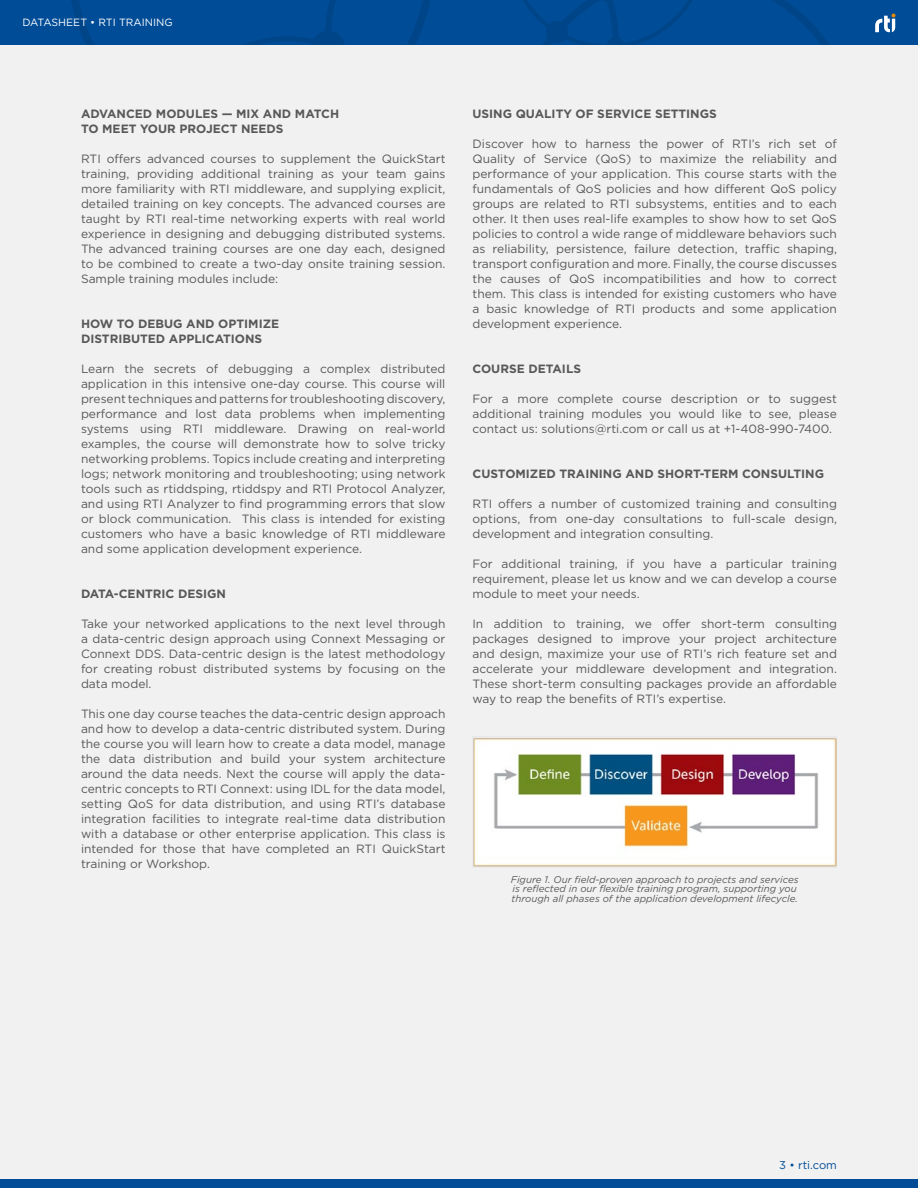
<style>
.page{position:relative;width:918px;height:1188px;background:#f1f1f2}
.page>*{position:absolute;margin:0;border:0;box-sizing:border-box;transform-origin:0 0}
.t1{font:12px/15px "Gotham";color:#585858;text-align:justify}
.t2{font:700 12px/15px "Gotham";color:#585858}
.t3{font:11.25px "Gotham";color:#004c97}
.t4{font:10.5px "Gotham";color:#fff}
.t5{font:italic 9.75px/9.8px "Gotham";color:#585858}
</style>
<div class="page">
<div style="left:0;top:1179px;width:918px;height:9px;background:#004c97"></div>
<div style="left:0;top:0;width:918px;height:45px;background:#004c97"></div>
<svg style="left:71px;top:0;width:825px;height:45px"></svg>
<img style="left:473px;top:738px;width:364px;height:130px">
<p class="t4" style="left:22px;top:16px;width:152px">DATASHEET • RTI TRAINING</p>
<p class="t2" style="left:81px;top:106px;width:260px">ADVANCED MODULES — MIX AND MATCH<br>TO MEET YOUR PROJECT NEEDS</p>
<p class="t1" style="left:81px;top:151px;width:366px">RTI offers advanced courses to supplement the QuickStart training, providing additional training as your team gains more familiarity with RTI middleware, and supplying explicit, detailed training on key concepts. The advanced courses are taught by RTI real-time networking experts with real world experience in designing and debugging distributed systems.<br>The advanced training courses are one day each, designed to be combined to create a two-day onsite training session.<br>Sample training modules include:</p>
<p class="t2" style="left:81px;top:316px;width:200px">HOW TO DEBUG AND OPTIMIZE<br>DISTRIBUTED APPLICATIONS</p>
<p class="t1" style="left:81px;top:361px;width:366px">Learn the secrets of debugging a complex distributed application in this intensive one-day course. This course will present techniques and patterns for troubleshooting discovery, performance and lost data problems when implementing systems using RTI middleware. Drawing on real-world examples, the course will demonstrate how to solve tricky networking problems. Topics include creating and interpreting logs; network monitoring and troubleshooting; using network tools such as rtiddsping, rtiddspy and RTI Protocol Analyzer, and using RTI Analyzer to find programming errors that slow or block communication. This class is intended for existing customers who have a basic knowledge of RTI middleware and some application development experience.</p>
<p class="t2" style="left:81px;top:586px;width:147px">DATA-CENTRIC DESIGN</p>
<p class="t1" style="left:81px;top:616px;width:366px">Take your networked applications to the next level through a data-centric design approach using Connext Messaging or Connext DDS. Data-centric design is the latest methodology for creating robust distributed systems by focusing on the data model.</p>
<p class="t1" style="left:81px;top:706px;width:366px">This one day course teaches the data-centric design approach and how to develop a data-centric distributed system. During the course you will learn how to create a data model, manage the data distribution and build your system architecture around the data needs. Next the course will apply the data&shy;centric concepts to RTI Connext: using IDL for the data model, setting QoS for data distribution, and using RTI’s database integration facilities to integrate real-time data distribution with a database or other enterprise application. This class is intended for those that have completed an RTI QuickStart training or Workshop.</p>
<p class="t2" style="left:472px;top:106px;width:246px">USING QUALITY OF SERVICE SETTINGS</p>
<p class="t1" style="left:472px;top:136px;width:366px">Discover how to harness the power of RTI’s rich set of Quality of Service (QoS) to maximize the reliability and performance of your application. This course starts with the fundamentals of QoS policies and how different QoS policy groups are related to RTI subsystems, entities and to each other. It then uses real-life examples to show how to set QoS policies to control a wide range of middleware behaviors such as reliability, persistence, failure detection, traffic shaping, transport configuration and more. Finally, the course discusses the causes of QoS incompatibilities and how to correct them. This class is intended for existing customers who have a basic knowledge of RTI products and some application development experience.</p>
<p class="t2" style="left:472px;top:361px;width:110px">COURSE DETAILS</p>
<p class="t1" style="left:472px;top:391px;width:366px">For a more complete course description or to suggest additional training modules you would like to see, please contact us: solutions@rti.com or call us at +1-408-990-7400.</p>
<p class="t2" style="left:472px;top:466px;width:353px">CUSTOMIZED TRAINING AND SHORT-TERM CONSULTING</p>
<p class="t1" style="left:472px;top:496px;width:366px">RTI offers a number of customized training and consulting options, from one-day consultations to full-scale design, development and integration consulting.</p>
<p class="t1" style="left:472px;top:556px;width:366px">For additional training, if you have a particular training requirement, please let us know and we can develop a course module to meet your needs.</p>
<p class="t1" style="left:472px;top:616px;width:366px">In addition to training, we offer short-term consulting packages designed to improve your project architecture and design, maximize your use of RTI’s rich feature set and accelerate your middleware development and integration.<br>These short-term consulting packages provide an affordable way to reap the benefits of RTI’s expertise.</p>
<p class="t5" style="left:511px;top:874px;width:289px">Figure 1. Our field-proven approach to projects and services is reflected in our flexible training program, supporting you through all phases of the application development lifecycle.</p>
<p class="t3" style="left:779px;top:1158px;width:59px">3 • rti.com</p>
</div>
